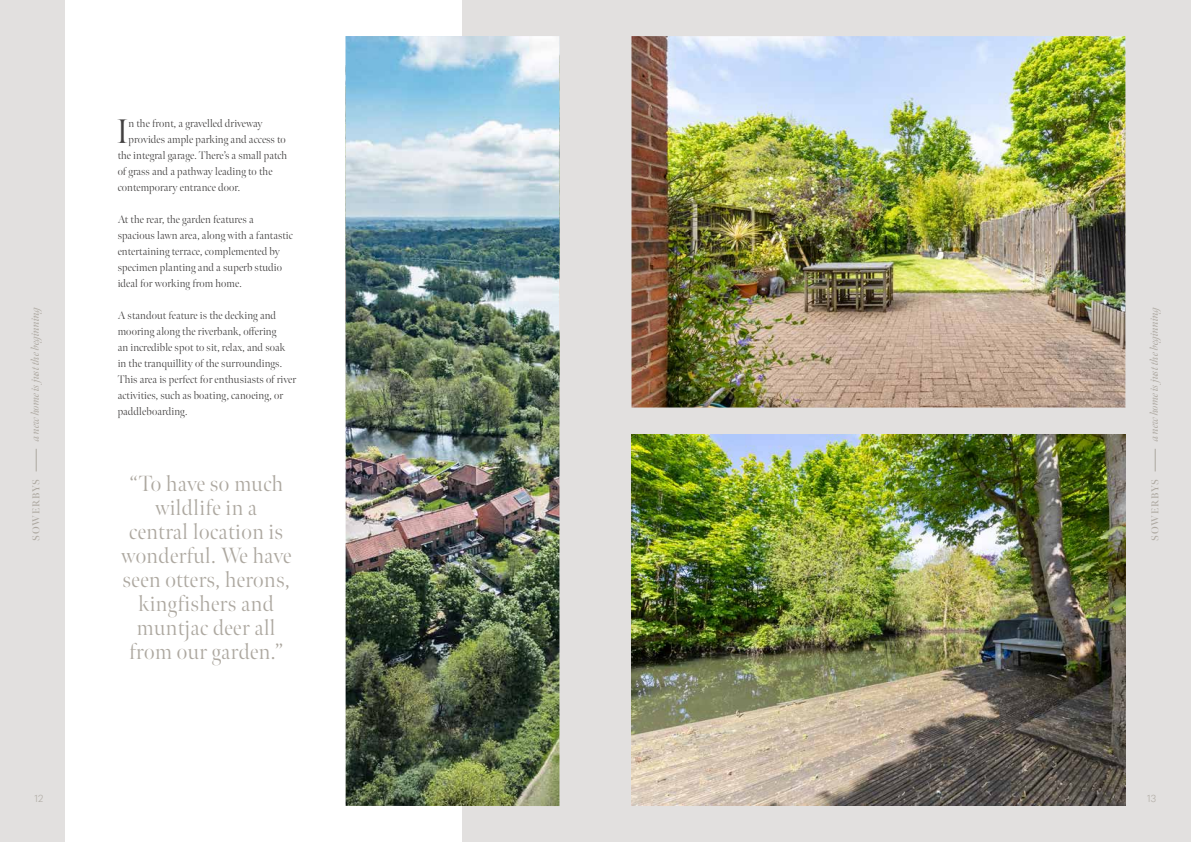
<style>
.page{position:relative;width:1191px;height:842px;background:#fff}
.page>*{position:absolute;margin:0;border:0;box-sizing:border-box;transform-origin:0 0}
.t1{font:300 34px "Meno Banner";color:#434141}
.t2{font:300 22px/24px "Meno Banner";letter-spacing:.02em;color:#ada8a0;text-align:center}
.t3{font:300 11px/16px "Meno Banner";letter-spacing:.01em;color:#434141}
.t4{font:italic 11px "Meno Banner";letter-spacing:-.01em;color:#ada8a0}
.t5{font:600 10px "Meno Banner";letter-spacing:.08em;color:#ada8a0}
.t6{font:300 10px "Quasimoda";color:#ada8a0}
</style>
<div class="page">
<div style="left:0;top:0;width:595px;height:842px;background:#e2e0df"></div>
<div style="left:595px;top:0;width:596px;height:842px;background:#e2e0df"></div>
<svg style="left:36px;top:449px;width:1px;height:22px"></svg>
<svg style="left:1155px;top:449px;width:1px;height:22px"></svg>
<div style="left:65px;top:0;width:396px;height:842px;background:#fff"></div>
<img style="left:631px;top:434px;width:494px;height:372px">
<img style="left:631px;top:36px;width:494px;height:372px">
<img style="left:345px;top:36px;width:214px;height:770px">
<h1 class="t1" style="left:117px;top:111px;width:13px">I</h1>
<p class="t3" style="left:128px;top:116px;width:136px">n the front, a gravelled driveway</p>
<p class="t3" style="left:128px;top:132px;width:159px">provides ample parking and access to</p>
<p class="t3" style="left:118px;top:148px;width:171px">the integral garage. There’s a small patch</p>
<p class="t3" style="left:118px;top:164px;width:156px">of grass and a pathway leading to the</p>
<p class="t3" style="left:118px;top:180px;width:124px">contemporary entrance door.</p>
<p class="t3" style="left:118px;top:212px;width:177px">At the rear, the garden features a spacious lawn area, along with a fantastic entertaining terrace, complemented by specimen planting and a superb studio ideal for working from home.</p>
<p class="t3" style="left:118px;top:308px;width:180px">A standout feature is the decking and mooring along the riverbank, offering<br>an incredible spot to sit, relax, and soak in the tranquillity of the surroundings.<br>This area is perfect for enthusiasts of river activities, such as boating, canoeing, or paddleboarding.</p>
<p class="t4" style="left:29px;top:441px;width:138px;rotate:-90deg">a new home is just the beginning</p>
<p class="t4" style="left:1147px;top:441px;width:138px;rotate:-90deg">a new home is just the beginning</p>
<h2 class="t2" style="left:121px;top:472px;width:172px">“To have so much wildlife in a<br>central location is wonderful. We have seen otters, herons, kingfishers and muntjac deer all from our garden.”</h2>
<p class="t5" style="left:30px;top:541px;width:63px;rotate:-90deg">SOWERBYS</p>
<p class="t5" style="left:1149px;top:541px;width:63px;rotate:-90deg">SOWERBYS</p>
<p class="t6" style="left:35px;top:791px;width:10px">12</p>
<p class="t6" style="left:1147px;top:791px;width:10px">13</p>
</div>
